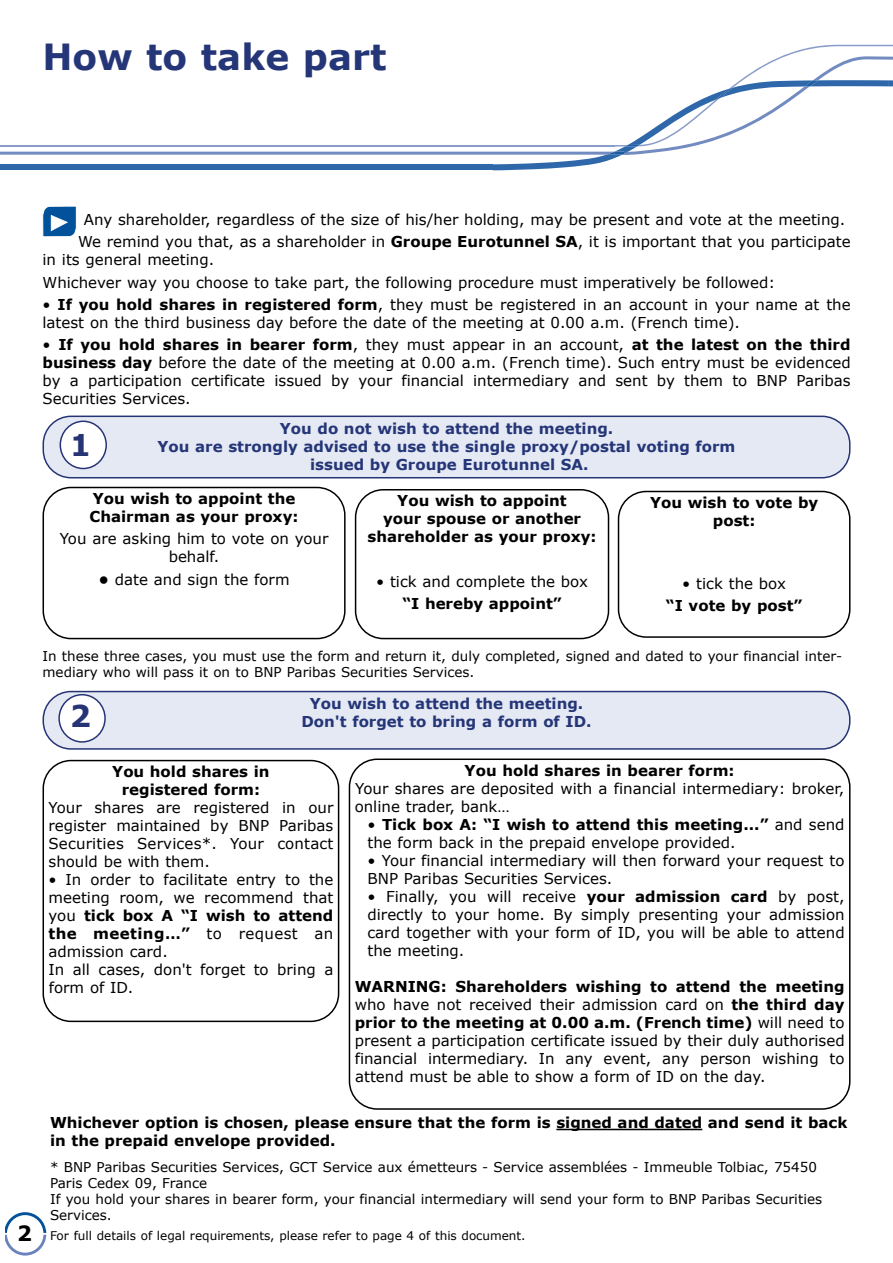
<style>
.page{position:relative;width:893px;height:1263px;background:#fff}
.page>*{position:absolute;margin:0;border:0;box-sizing:border-box;transform-origin:0 0}
.t1{font:700 36px "Verdana";color:#253678}
.t2{font:700 30px "Verdana";color:#263476}
.t3{font:700 21px "Verdana";color:#000}
.t4{font:15px/18px "Verdana";color:#000}
.t5{font:700 15px/18px "Verdana";color:#000;text-align:center}
.t6{font:700 15px/18px "Verdana";color:#253678;text-align:center}
.t7{font:13.5px/16.2px "Verdana";color:#000}
.t8{font:12px "Verdana";color:#000}
.s1{font-weight:700}
</style>
<div class="page">
<svg style="left:5px;top:1212px;width:41px;height:44px"></svg>
<svg style="left:0;top:45px;width:892px;height:125px"></svg>
<hr style="left:0;top:145px;width:615px;height:2px;background:#8a9cca">
<svg style="left:43px;top:206px;width:34px;height:31px"></svg>
<div style="left:43px;top:416px;width:807px;height:62px;background:#e5e9f4"></div>
<svg style="left:43px;top:487px;width:303px;height:152px"></svg>
<svg style="left:355px;top:489px;width:254px;height:150px"></svg>
<svg style="left:618px;top:491px;width:232px;height:147px"></svg>
<svg style="left:43px;top:760px;width:296px;height:262px"></svg>
<svg style="left:60px;top:421px;width:47px;height:48px"></svg>
<svg style="left:43px;top:691px;width:807px;height:59px;background:#dbdfed"></svg>
<svg style="left:58px;top:694px;width:48px;height:49px"></svg>
<svg style="left:349px;top:759px;width:501px;height:351px"></svg>
<hr style="left:556px;top:1129px;width:146px;height:1px;background:#000">
<h1 class="t1" style="left:43px;top:34px;width:345px">How to take part</h1>
<p class="t4" style="left:78px;top:208px;width:774px;line-height:22.2px;text-align:center">Any shareholder, regardless of the size of his/her holding, may be present and vote at the meeting.<br>We remind you that, as a shareholder in <span class="s1">Groupe Eurotunnel SA</span>, it is important that you participate</p>
<p class="t4" style="left:43px;top:248px;width:734px;line-height:22.2px">in its general meeting.<br>Whichever way you choose to take part, the following procedure must imperatively be followed:</p>
<p class="t4" style="left:43px;top:295px;width:810px">• <span class="s1">If you hold shares in registered form</span>, they must be registered in an account in your name at the latest on the third business day before the date of the meeting at 0.00 a.m. (French time).</p>
<p class="t4" style="left:43px;top:335px;width:810px;text-align:justify">• <span class="s1">If you hold shares in bearer form</span>, they must appear in an account, <span class="s1">at the latest on the third business day</span> before the date of the meeting at 0.00 a.m. (French time). Such entry must be evidenced by a participation certificate issued by your financial intermediary and sent by them to BNP Paribas Securities Services.</p>
<p class="t6" style="left:158px;top:419px;width:579px">You do not wish to attend the meeting.<br>You are strongly advised to use the single proxy/postal voting form issued by Groupe Eurotunnel SA.</p>
<p class="t5" style="left:90px;top:489px;width:210px;text-align:left">You wish to appoint the<br>Chairman as your proxy:</p>
<p class="t4" style="left:60px;top:530px;width:270px;text-align:center">You are asking him to vote on your behalf.</p>
<p class="t4" style="left:99px;top:570px;width:193px"><span class="s1">•</span> date and sign the form</p>
<h2 class="t2" style="left:70px;top:425px;width:23px">1</h2>
<p class="t5" style="left:367px;top:492px;width:231px">You wish to appoint<br>your spouse or another shareholder as your proxy:</p>
<p class="t4" style="left:376px;top:572px;width:214px">• tick and complete the box</p>
<p class="t5" style="left:402px;top:594px;width:161px">“I hereby appoint”</p>
<p class="t5" style="left:650px;top:493px;width:170px">You wish to vote by post:</p>
<p class="t4" style="left:682px;top:574px;width:105px">• tick the box</p>
<p class="t5" style="left:666px;top:596px;width:138px">“I vote by post”</p>
<p class="t7" style="left:43px;top:648px;width:801px">In these three cases, you must use the form and return it, duly completed, signed and dated to your financial inter&shy;mediary who will pass it on to BNP Paribas Securities Services.</p>
<p class="t6" style="left:310px;top:694px;width:275px">You wish to attend the meeting.</p>
<h2 class="t2" style="left:70px;top:697px;width:23px">2</h2>
<p class="t6" style="left:301px;top:712px;width:292px">Don't forget to bring a form of ID.</p>
<p class="t5" style="left:465px;top:761px;width:271px">You hold shares in bearer form:</p>
<p class="t4" style="left:355px;top:779px;width:491px">Your shares are deposited with a financial intermediary: broker, online trader, bank…</p>
<p class="t4" style="left:367px;top:815px;width:478px">• <span class="s1">Tick box A: “I wish to attend this meeting...”</span> and send the form back in the prepaid envelope provided.</p>
<p class="t4" style="left:367px;top:851px;width:479px">• Your financial intermediary will then forward your request to<br>BNP Paribas Securities Services.</p>
<p class="t4" style="left:367px;top:887px;width:479px;text-align:justify">• Finally, you will receive <span class="s1">your admission card</span> by post, directly to your home. By simply presenting your admission card together with your form of ID, you will be able to attend the meeting.</p>
<p class="t4" style="left:355px;top:977px;width:491px;text-align:justify"><span class="s1">WARNING: Shareholders wishing to attend the meeting </span>who have not received their admission card on <span class="s1">the third day prior to the meeting at 0.00 a.m. (French time)</span> will need to present a participation certificate issued by their duly authorised financial intermediary. In any event, any person wishing to attend must be able to show a form of ID on the day.</p>
<p class="t5" style="left:112px;top:762px;width:159px">You hold shares in registered form:</p>
<p class="t4" style="left:49px;top:798px;width:286px;text-align:justify">Your shares are registered in our register maintained by BNP Paribas Securities Services*. Your contact should be with them.</p>
<p class="t4" style="left:49px;top:870px;width:286px">• In order to facilitate entry to the meeting room, we recommend that you <span class="s1">tick box A “I wish to attend the meeting…”</span> to request an admission card.<br>In all cases, don't forget to bring a form of ID.</p>
<h3 class="t3" style="left:17px;top:1220px;width:16px">2</h3>
<p class="t5" style="left:50px;top:1114px;width:799px;text-align:left">Whichever option is chosen, please ensure that the form is signed and dated and send it back in the prepaid envelope provided.</p>
<p class="t7" style="left:50px;top:1158px;width:773px">* BNP Paribas Securities Services, GCT Service aux émetteurs - Service assemblées - Immeuble Tolbiac, 75450<br>Paris Cedex 09, France<br>If you hold your shares in bearer form, your financial intermediary will send your form to BNP Paribas Securities Services.</p>
<p class="t8" style="left:50px;top:1228px;width:477px">For full details of legal requirements, please refer to page 4 of this document.</p>
</div>
